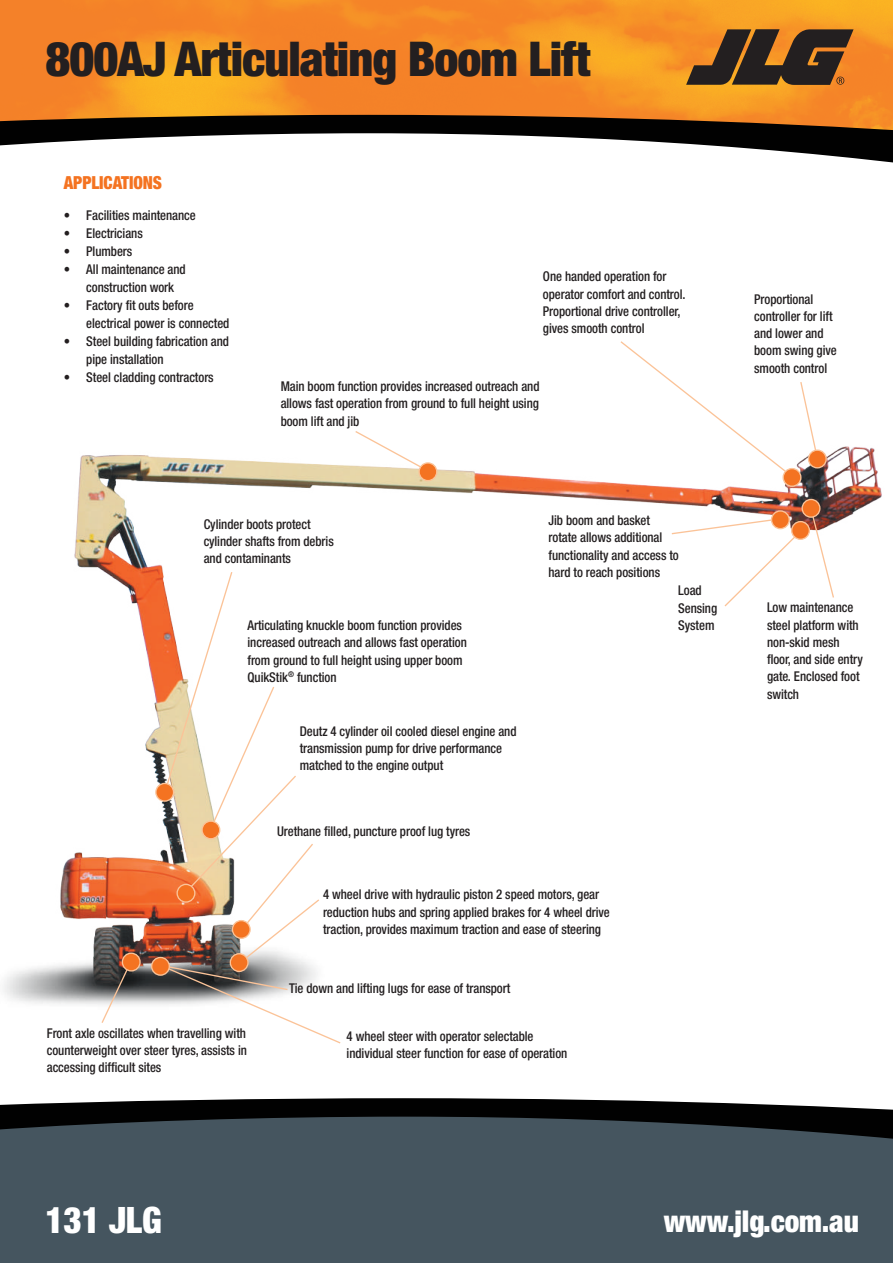
<style>
.page{position:relative;width:893px;height:1263px;background:#fff}
.page>*{position:absolute;margin:0;border:0;box-sizing:border-box;transform-origin:0 0}
.t1{font:900 condensed 48px "Helvetica Neue";letter-spacing:-.02em;color:#231f20}
.t2{font:900 condensed 36.45px "Helvetica Neue";letter-spacing:-.005em;color:#fff}
.t3{font:900 condensed 30.15px "Helvetica Neue";letter-spacing:-.005em;color:#fff}
.t4{font:900 condensed 18px "Helvetica Neue";letter-spacing:-.005em;color:#f47321;scale:.95 1}
.t5{font:500 condensed 13.5px/17.2px "Helvetica Neue";letter-spacing:-.005em;color:#231f20;scale:.95 1}
</style>
<div class="page">
<img style="left:0;top:0;width:893px;height:115px">
<svg style="left:0;top:115px;width:893px;height:18px;background:#331d08"></svg>
<svg style="left:0;top:133px;width:893px;height:30px"></svg>
<svg style="left:686px;top:29px;width:168px;height:56px;background:#6b4522"></svg>
<svg style="left:0;top:1101px;width:893px;height:16px;background:#161616"></svg>
<div style="left:0;top:1117px;width:893px;height:146px;background:#45555f"></div>
<img style="left:3px;top:446px;width:879px;height:655px">
<div style="left:809px;top:450px;width:17px;height:18px;background:#f47321;border-radius:50%"></div>
<div style="left:808px;top:449px;width:19px;height:19px;border:1px solid #fbc398;border-radius:50%"></div>
<svg style="left:772px;top:511px;width:17px;height:18px"></svg>
<div style="left:771px;top:510px;width:19px;height:19px;border:1px solid #fbc398;border-radius:50%"></div>
<svg style="left:619px;top:341px;width:200px;height:137px"></svg>
<div style="left:783px;top:469px;width:18px;height:17px;background:#f47321;border-radius:50%"></div>
<div style="left:783px;top:468px;width:19px;height:19px;border:1px solid #fbc398;border-radius:50%"></div>
<svg style="left:810px;top:508px;width:25px;height:91px"></svg>
<div style="left:802px;top:499px;width:18px;height:18px;background:#f47321;border-radius:50%"></div>
<div style="left:802px;top:499px;width:19px;height:19px;border:1px solid #fbc398;border-radius:50%"></div>
<svg style="left:156px;top:783px;width:18px;height:18px"></svg>
<div style="left:155px;top:783px;width:19px;height:19px;border:1px solid #fbc398;border-radius:50%"></div>
<svg style="left:354px;top:431px;width:76px;height:42px"></svg>
<div style="left:419px;top:463px;width:18px;height:18px;background:#f47321;border-radius:50%"></div>
<div style="left:418px;top:462px;width:19px;height:19px;border:1px solid #fbc398;border-radius:50%"></div>
<svg style="left:100px;top:959px;width:33px;height:65px"></svg>
<div style="left:122px;top:953px;width:18px;height:18px;background:#f47321;border-radius:50%"></div>
<div style="left:122px;top:952px;width:19px;height:19px;border:1px solid #fbc398;border-radius:50%"></div>
<svg style="left:670px;top:517px;width:132px;height:91px"></svg>
<div style="left:792px;top:522px;width:17px;height:17px;background:#f47321;border-radius:50%"></div>
<div style="left:791px;top:521px;width:19px;height:19px;border:1px solid #fbc398;border-radius:50%"></div>
<svg style="left:159px;top:570px;width:183px;height:475px"></svg>
<div style="left:152px;top:957px;width:17px;height:18px;background:#f47321;border-radius:50%"></div>
<div style="left:151px;top:957px;width:19px;height:19px;border:1px solid #fbc398;border-radius:50%"></div>
<h1 class="t1" style="left:45px;top:30px;width:547px">800AJ Articulating Boom Lift</h1>
<h3 class="t4" style="left:64px;top:171px;width:105px">Applications</h3>
<p class="t5" style="left:64px;top:206px;width:140px">• Facilities maintenance</p>
<p class="t5" style="left:64px;top:224px;width:85px">• Electricians</p>
<p class="t5" style="left:64px;top:242px;width:74px">• Plumbers</p>
<p class="t5" style="left:86px;top:260px;width:106px;line-height:18px;text-indent:-22px">• All maintenance and construction work</p>
<p class="t5" style="left:86px;top:296px;width:152px;line-height:18px;text-indent:-22px">• Factory fit outs before electrical power is connected</p>
<p class="t5" style="left:86px;top:332px;width:152px;line-height:18px;text-indent:-22px">• Steel building fabrication and pipe installation</p>
<p class="t5" style="left:64px;top:368px;width:159px">• Steel cladding contractors</p>
<p class="t5" style="left:543px;top:268px;width:152px">One handed operation for operator comfort and control.<br>Proportional drive controller, gives smooth control</p>
<p class="t5" style="left:281px;top:378px;width:274px;text-align:justify">Main boom function provides increased outreach and allows fast operation from ground to full height using boom lift and jib</p>
<p class="t5" style="left:204px;top:515px;width:138px">Cylinder boots protect cylinder shafts from debris and contaminants</p>
<p class="t5" style="left:247px;top:616px;width:232px">Articulating knuckle boom function provides increased outreach and allows fast operation from ground to full height using upper boom QuikStik<sup>®</sup> function</p>
<p class="t5" style="left:300px;top:722px;width:230px">Deutz 4 cylinder oil cooled diesel engine and transmission pump for drive performance matched to the engine output</p>
<p class="t5" style="left:277px;top:823px;width:205px">Urethane filled, puncture proof lug tyres</p>
<p class="t5" style="left:549px;top:512px;width:139px">Jib boom and basket rotate allows additional functionality and access to hard to reach positions</p>
<p class="t5" style="left:678px;top:582px;width:43px">Load<br>Sensing<br>System</p>
<p class="t5" style="left:323px;top:886px;width:303px">4 wheel drive with hydraulic piston 2 speed motors, gear reduction hubs and spring applied brakes for 4 wheel drive traction, provides maximum traction and ease of steering</p>
<p class="t5" style="left:47px;top:1024px;width:212px;text-align:justify">Front axle oscillates when travelling with counterweight over steer tyres, assists in accessing difficult sites</p>
<p class="t5" style="left:289px;top:979px;width:234px">Tie down and lifting lugs for ease of transport</p>
<p class="t5" style="left:347px;top:1027px;width:234px">4 wheel steer with operator selectable individual steer function for ease of operation</p>
<p class="t5" style="left:754px;top:290px;width:88px">Proportional controller for lift and lower and boom swing give smooth control</p>
<p class="t5" style="left:767px;top:599px;width:102px">Low maintenance steel platform with non-skid mesh floor, and side entry gate. Enclosed foot switch</p>
<h2 class="t2" style="left:45px;top:1197px;width:118px">131 JLG</h2>
<h3 class="t3" style="left:664px;top:1202px;width:197px">www.jlg.com.au</h3>
</div>
